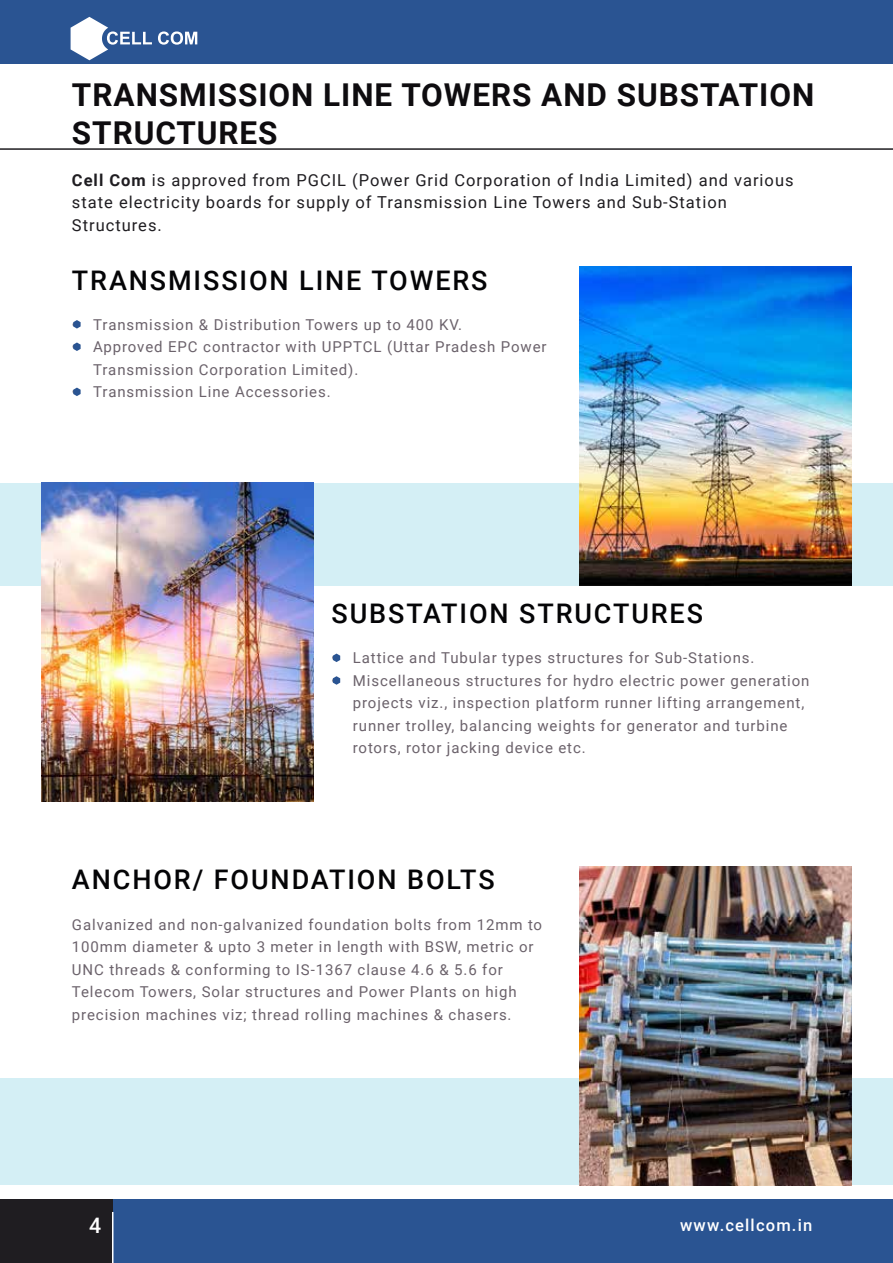
<style>
.page{position:relative;width:893px;height:1263px;background:#fff}
.page>*{position:absolute;margin:0;border:0;box-sizing:border-box;transform-origin:0 0}
.t1{font:700 31.5px/37.8px "Roboto";letter-spacing:.03em;color:#0e0c0f}
.t2{font:500 27px "Roboto";letter-spacing:.07em;color:#040406}
.t3{font:500 21.3px "Roboto";color:#fff}
.t4{font:16.5px/22.5px "Roboto";letter-spacing:.06em;color:#1f1d21}
.t5{font:500 16.5px "Roboto";letter-spacing:.07em;color:#fff}
.t6{font:15px/22.5px "Roboto";letter-spacing:.06em;color:#6b626b}
.s1{font-weight:700}
</style>
<div class="page">
<svg style="left:333px;top:676px;width:7px;height:9px"></svg>
<svg style="left:333px;top:653px;width:7px;height:9px"></svg>
<svg style="left:73px;top:342px;width:8px;height:9px"></svg>
<svg style="left:73px;top:388px;width:8px;height:8px"></svg>
<svg style="left:73px;top:320px;width:8px;height:9px"></svg>
<div style="left:0;top:483px;width:893px;height:102px;background:#d4eff5"></div>
<img style="left:579px;top:266px;width:272px;height:319px">
<div style="left:0;top:1079px;width:893px;height:106px;background:#d4eff5"></div>
<img style="left:579px;top:866px;width:272px;height:319px">
<img style="left:42px;top:483px;width:272px;height:319px">
<div style="left:113px;top:1199px;width:780px;height:64px;background:#2a5492"></div>
<div style="left:0;top:1199px;width:113px;height:64px;background:#1f1d21"></div>
<hr style="left:112px;top:1212px;width:1px;height:51px;background:#fff">
<div style="left:0;top:0;width:893px;height:64px;background:#2a5492"></div>
<hr style="left:0;top:148px;width:893px;height:2px;background:#1f1d21">
<svg style="left:158px;top:31px;width:39px;height:14px"></svg>
<svg style="left:71px;top:17px;width:81px;height:43px"></svg>
<h1 class="t1" style="left:72px;top:75px;width:744px">TRANSMISSION LINE TOWERS AND SUBSTATION<br>STRUCTURES</h1>
<p class="t4" style="left:72px;top:168px;width:723px"><span class="s1">Cell Com</span> is approved from PGCIL (Power Grid Corporation of India Limited) and various state electricity boards for supply of Transmission Line Towers and Sub-Station<br>Structures.</p>
<h2 class="t2" style="left:72px;top:261px;width:417px">TRANSMISSION LINE TOWERS</h2>
<p class="t6" style="left:72px;top:313px;width:392px">• Transmission &amp; Distribution Towers up to 400 KV.</p>
<p class="t6" style="left:93px;top:335px;width:455px;text-indent:-21px">• Approved EPC contractor with UPPTCL (Uttar Pradesh Power<br>Transmission Corporation Limited).</p>
<p class="t6" style="left:72px;top:380px;width:260px">• Transmission Line Accessories.</p>
<h2 class="t2" style="left:332px;top:594px;width:373px">SUBSTATION STRUCTURES</h2>
<p class="t6" style="left:332px;top:646px;width:424px">• Lattice and Tubular types structures for Sub-Stations.</p>
<p class="t6" style="left:353px;top:669px;width:458px;text-indent:-21px">• Miscellaneous structures for hydro electric power generation projects viz., inspection platform runner lifting arrangement, runner trolley, balancing weights for generator and turbine rotors, rotor jacking device etc.</p>
<h2 class="t2" style="left:72px;top:861px;width:424px">ANCHOR/ FOUNDATION BOLTS</h2>
<p class="t6" style="left:72px;top:912px;width:472px">Galvanized and non-galvanized foundation bolts from 12mm to 100mm diameter &amp; upto 3 meter in length with BSW, metric or UNC threads &amp; conforming to IS-1367 clause 4.6 &amp; 5.6 for Telecom Towers, Solar structures and Power Plants on high precision machines viz; thread rolling machines &amp; chasers.</p>
<h3 class="t3" style="left:89px;top:1210px;width:14px">4</h3>
<p class="t5" style="left:680px;top:1214px;width:134px">www.cellcom.in</p>
</div>
